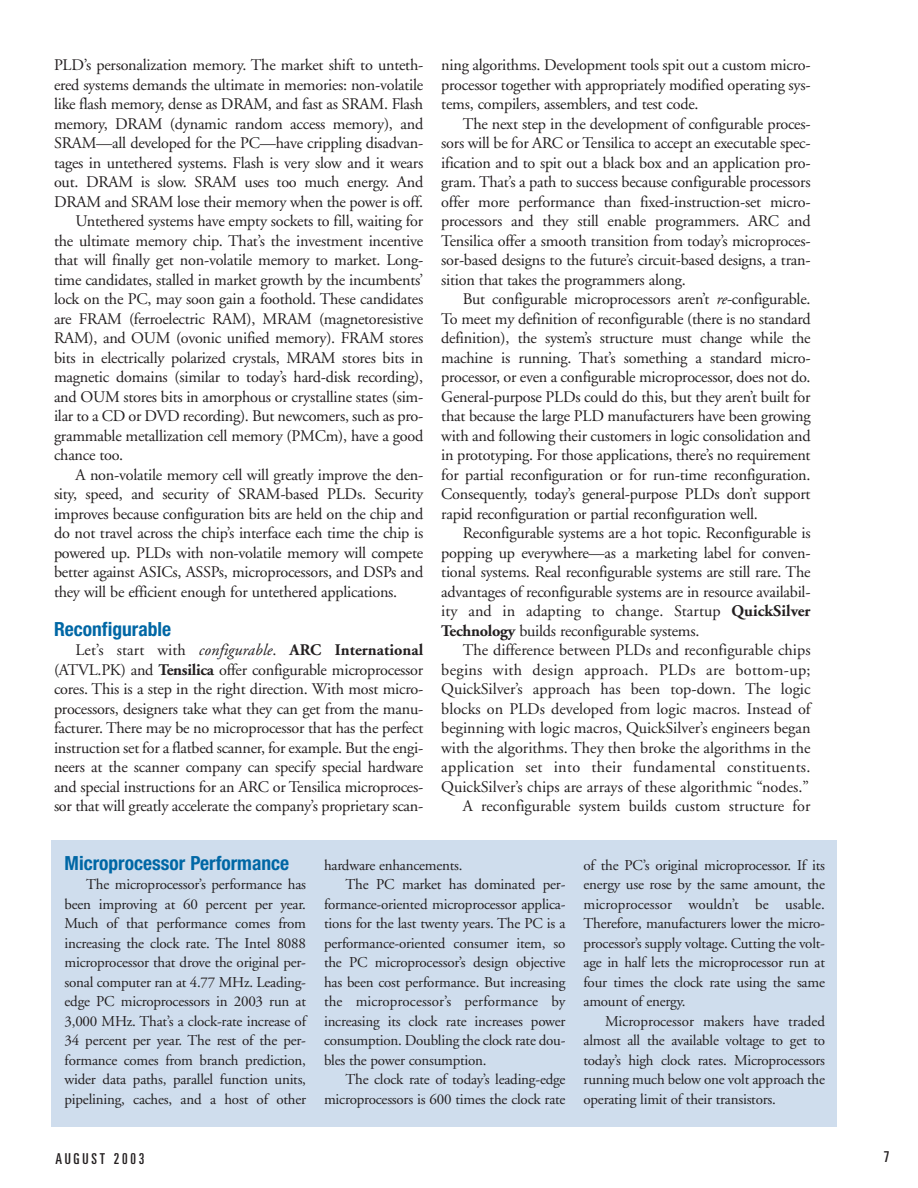
<style>
.page{position:relative;width:918px;height:1188px;background:#fff}
.page>*{position:absolute;margin:0;border:0;box-sizing:border-box;transform-origin:0 0}
.t1{font:700 condensed 19.5px "Helvetica Neue";color:#0067a5}
.t2{font:16.2px/19.5px "Adobe Garamond";letter-spacing:-.015em;color:#231f20;text-align:justify}
.t3{font:15px/19.5px "Adobe Garamond";letter-spacing:-.015em;color:#231f20;text-align:justify}
.t4{font:15px "Adobe Garamond";letter-spacing:.005em;color:#231f20}
.t5{font:ultra-condensed 15px "Univers";letter-spacing:.185em;color:#231f20}
.s1{font-style:italic}
.s2{font-weight:700}
</style>
<div class="page">
<div style="left:51px;top:840px;width:786px;height:287px;background:#cfdded"></div>
<p class="t2" style="left:54px;top:57px;width:371px">PLD’s personalization memory. The market shift to unteth-</p>
<p class="t2" style="left:54px;top:76px;width:371px">ered systems demands the ultimate in memories: non-volatile</p>
<p class="t2" style="left:54px;top:96px;width:371px">like flash memory, dense as DRAM, and fast as SRAM. Flash</p>
<p class="t2" style="left:54px;top:115px;width:371px">memory, DRAM (dynamic random access memory), and</p>
<p class="t2" style="left:54px;top:135px;width:371px">SRAM—all developed for the PC—have crippling disadvan-</p>
<p class="t2" style="left:54px;top:154px;width:371px">tages in untethered systems. Flash is very slow and it wears</p>
<p class="t2" style="left:54px;top:174px;width:371px">out. DRAM is slow. SRAM uses too much energy. And</p>
<p class="t2" style="left:54px;top:193px;width:371px">DRAM and SRAM lose their memory when the power is off.</p>
<p class="t2" style="left:76px;top:213px;width:349px">Untethered systems have empty sockets to fill, waiting for</p>
<p class="t2" style="left:54px;top:232px;width:371px">the ultimate memory chip. That’s the investment incentive</p>
<p class="t2" style="left:54px;top:252px;width:371px">that will finally get non-volatile memory to market. Long-</p>
<p class="t2" style="left:54px;top:271px;width:371px">time candidates, stalled in market growth by the incumbents’</p>
<p class="t2" style="left:54px;top:291px;width:371px">lock on the PC, may soon gain a foothold. These candidates</p>
<p class="t2" style="left:54px;top:310px;width:371px">are FRAM (ferroelectric RAM), MRAM (magnetoresistive</p>
<p class="t2" style="left:54px;top:330px;width:371px">RAM), and OUM (ovonic unified memory). FRAM stores</p>
<p class="t2" style="left:54px;top:349px;width:371px">bits in electrically polarized crystals, MRAM stores bits in</p>
<p class="t2" style="left:54px;top:369px;width:371px">magnetic domains (similar to today’s hard-disk recording),</p>
<p class="t2" style="left:54px;top:388px;width:371px">and OUM stores bits in amorphous or crystalline states (sim-</p>
<p class="t2" style="left:54px;top:408px;width:371px">ilar to a CD or DVD recording). But newcomers, such as pro-</p>
<p class="t2" style="left:54px;top:427px;width:371px">grammable metallization cell memory (PMCm), have a good</p>
<p class="t2" style="left:54px;top:447px;width:71px">chance too.</p>
<p class="t2" style="left:76px;top:466px;width:349px">A non-volatile memory cell will greatly improve the den-</p>
<p class="t2" style="left:54px;top:486px;width:371px">sity, speed, and security of SRAM-based PLDs. Security</p>
<p class="t2" style="left:54px;top:505px;width:371px">improves because configuration bits are held on the chip and</p>
<p class="t2" style="left:54px;top:525px;width:371px">do not travel across the chip’s interface each time the chip is</p>
<p class="t2" style="left:54px;top:544px;width:371px">powered up. PLDs with non-volatile memory will compete</p>
<p class="t2" style="left:54px;top:564px;width:371px">better against ASICs, ASSPs, microprocessors, and DSPs and</p>
<p class="t2" style="left:54px;top:583px;width:345px">they will be efficient enough for untethered applications.</p>
<p class="t1" style="left:54px;top:622px;width:119px">Reconfigurable</p>
<p class="t2" style="left:54px;top:642px;width:371px;text-indent:22px">Let’s start with <span class="s1">configurable</span>. <span class="s2">ARC International </span>(ATVL.PK) and <span class="s2">Tensilica</span> offer configurable microprocessor cores. This is a step in the right direction. With most micro&shy;processors, designers take what they can get from the manu&shy;facturer. There may be no microprocessor that has the perfect instruction set for a flatbed scanner, for example. But the engi&shy;neers at the scanner company can specify special hardware and special instructions for an ARC or Tensilica microproces&shy;sor that will greatly accelerate the company’s proprietary scan-</p>
<p class="t2" style="left:441px;top:57px;width:371px">ning algorithms. Development tools spit out a custom micro&shy;processor together with appropriately modified operating sys&shy;tems, compilers, assemblers, and test code.</p>
<p class="t2" style="left:441px;top:115px;width:371px;text-indent:22px">The next step in the development of configurable proces&shy;sors will be for ARC or Tensilica to accept an executable spec&shy;ification and to spit out a black box and an application pro&shy;gram. That’s a path to success because configurable processors offer more performance than fixed-instruction-set micro&shy;processors and they still enable programmers. ARC and Tensilica offer a smooth transition from today’s microproces&shy;sor-based designs to the future’s circuit-based designs, a tran&shy;sition that takes the programmers along.</p>
<p class="t2" style="left:441px;top:291px;width:371px;text-indent:22px">But configurable microprocessors aren’t <span class="s1">re-</span>configurable.<br>To meet my definition of reconfigurable (there is no standard definition), the system’s structure must change while the machine is running. That’s something a standard micro&shy;processor, or even a configurable microprocessor, does not do.<br>General-purpose PLDs could do this, but they aren’t built for that because the large PLD manufacturers have been growing with and following their customers in logic consolidation and in prototyping. For those applications, there’s no requirement for partial reconfiguration or for run-time reconfiguration.<br>Consequently, today’s general-purpose PLDs don’t support rapid reconfiguration or partial reconfiguration well.</p>
<p class="t2" style="left:441px;top:525px;width:371px;text-indent:22px">Reconfigurable systems are a hot topic. Reconfigurable is popping up everywhere—as a marketing label for conven&shy;tional systems. Real reconfigurable systems are still rare. The advantages of reconfigurable systems are in resource availabil&shy;ity and in adapting to change. Startup <span class="s2">QuickSilver Technology</span> builds reconfigurable systems.</p>
<p class="t2" style="left:441px;top:642px;width:371px;text-align:right">The difference between PLDs and reconfigurable chips begins with design approach. PLDs are bottom-up; QuickSilver’s approach has been top-down. The logic blocks on PLDs developed from logic macros. Instead of beginning with logic macros, QuickSilver’s engineers began with the algorithms. They then broke the algorithms in the application set into their fundamental constituents.<br>QuickSilver’s chips are arrays of these algorithmic “nodes.” A reconfigurable system builds custom structure for</p>
<p class="t1" style="left:65px;top:856px;width:226px">Microprocessor Performance</p>
<p class="t3" style="left:65px;top:876px;width:243px;text-indent:22px">The microprocessor’s performance has been improving at 60 percent per year.<br>Much of that performance comes from increasing the clock rate. The Intel 8088 microprocessor that drove the original per&shy;sonal computer ran at 4.77 MHz. Leading&shy;edge PC microprocessors in 2003 run at 3,000 MHz. That’s a clock-rate increase of 34 percent per year. The rest of the per&shy;formance comes from branch prediction, wider data paths, parallel function units, pipelining, caches, and a host of other</p>
<p class="t3" style="left:324px;top:857px;width:140px">hardware enhancements.</p>
<p class="t3" style="left:346px;top:876px;width:221px">The PC market has dominated per-</p>
<p class="t3" style="left:324px;top:896px;width:243px">formance-oriented microprocessor applica-</p>
<p class="t3" style="left:324px;top:915px;width:243px">tions for the last twenty years. The PC is a</p>
<p class="t3" style="left:324px;top:935px;width:243px">performance-oriented consumer item, so</p>
<p class="t3" style="left:324px;top:954px;width:243px">the PC microprocessor’s design objective</p>
<p class="t3" style="left:324px;top:974px;width:243px">has been cost performance. But increasing</p>
<p class="t4" style="left:324px;top:995px;width:243px">the microprocessor’s performance by</p>
<p class="t3" style="left:324px;top:1013px;width:243px">increasing its clock rate increases power</p>
<p class="t3" style="left:324px;top:1032px;width:243px">consumption. Doubling the clock rate dou-</p>
<p class="t3" style="left:324px;top:1052px;width:164px">bles the power consumption.</p>
<p class="t3" style="left:346px;top:1071px;width:221px">The clock rate of today’s leading-edge</p>
<p class="t3" style="left:324px;top:1091px;width:243px">microprocessors is 600 times the clock rate</p>
<p class="t3" style="left:584px;top:857px;width:243px">of the PC’s original microprocessor. If its energy use rose by the same amount, the microprocessor wouldn’t be usable.<br>Therefore, manufacturers lower the micro&shy;processor’s supply voltage. Cutting the volt&shy;age in half lets the microprocessor run at four times the clock rate using the same amount of energy.</p>
<p class="t3" style="left:584px;top:1013px;width:243px;text-indent:22px">Microprocessor makers have traded almost all the available voltage to get to today’s high clock rates. Microprocessors running much below one volt approach the operating limit of their transistors.</p>
<p class="t5" style="left:56px;top:1153px;width:90px">AUGUST 2003</p>
<p class="t5" style="left:884px;top:1151px;width:7px">7</p>
</div>
